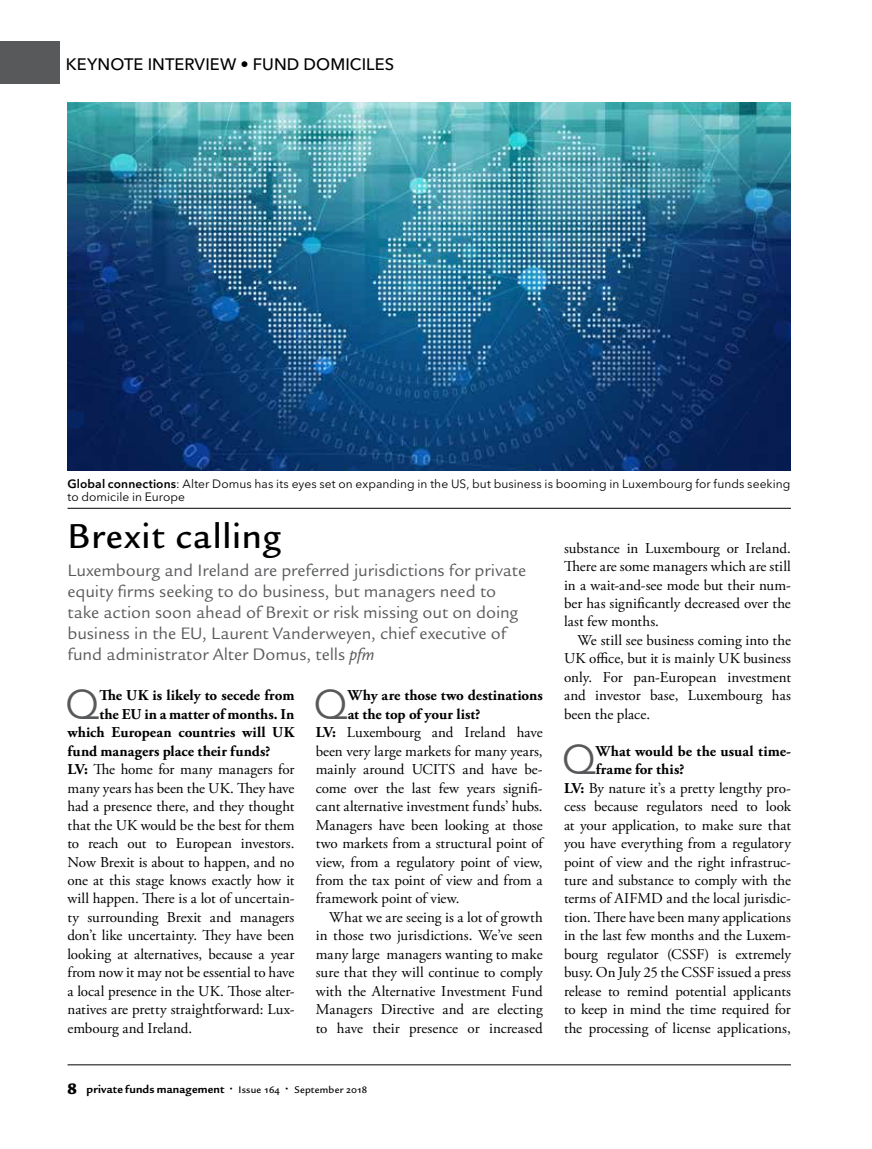
<style>
.page{position:relative;width:872px;height:1149px;background:#fff}
.page>*{position:absolute;margin:0;border:0;box-sizing:border-box;transform-origin:0 0}
.t1{font:41.1px "Avenir Next LT Pro";color:#58595b}
.t2{font:500 37.5px "Legacy Sans ITC Std";letter-spacing:.03em;color:#000}
.t3{font:18px/21px "Legacy Sans ITC Std";color:#58595b}
.t4{font:500 16.5px "Avenir Next LT Pro";letter-spacing:.005em;color:#000}
.t5{font:15px/18.5px "Adobe Garamond Pro";color:#000;text-align:justify}
.t6{font:700 15px "Adobe Garamond Pro";letter-spacing:.005em;color:#000}
.t7{font:12px/13.5px "Avenir Next LT Pro";letter-spacing:.005em;color:#000}
.t8{font:700 12px "Legacy Sans ITC Std";letter-spacing:.015em;color:#000}
.s1{font-weight:600}
.s2{font-style:italic}
.s3{font-weight:700}
.s4{font-weight:900;font-size:16.5px}
.s5{font-weight:500;font-size:7.5px}
.s6{font-weight:500;font-size:10.5px}
</style>
<div class="page">
<hr style="left:67px;top:1064px;width:724px;height:1px;background:#000">
<div style="left:0;top:41px;width:59px;height:43px;background:#58595b"></div>
<img style="left:68px;top:102px;width:723px;height:368px">
<hr style="left:67px;top:508px;width:724px;height:1px;background:#000">
<p class="t4" style="left:66px;top:54px;width:178px">GUEST COMMENTARY</p>
<p class="t4" style="left:66px;top:54px;width:330px">KEYNOTE INTERVIEW • FUND DOMICILES</p>
<p class="t7" style="left:67px;top:477px;width:724px"><span class="s1">Global connections</span>: Alter Domus has its eyes set on expanding in the US, but business is booming in Luxembourg for funds seeking to domicile in Europe</p>
<h2 class="t2" style="left:67px;top:515px;width:215px">Brexit calling</h2>
<p class="t3" style="left:67px;top:560px;width:460px">Luxembourg and Ireland are preferred jurisdictions for private equity firms seeking to do business, but managers need to take action soon ahead of Brexit or risk missing out on doing business in the EU, Laurent Vanderweyen, chief executive of fund administrator Alter Domus, tells <span class="s2">pfm</span></p>
<h1 class="t1" style="left:65px;top:679px;width:36px">Q</h1>
<p class="t6" style="left:99px;top:686px;width:196px">The UK is likely to secede from</p>
<p class="t6" style="left:99px;top:705px;width:196px">the EU in a matter of months. In</p>
<p class="t6" style="left:67px;top:723px;width:228px">which European countries will UK</p>
<p class="t6" style="left:67px;top:742px;width:205px">fund managers place their funds?</p>
<p class="t5" style="left:67px;top:760px;width:228px"><span class="s3">LV:</span> The home for many managers for</p>
<p class="t5" style="left:67px;top:779px;width:228px">many years has been the UK. They have</p>
<p class="t5" style="left:67px;top:797px;width:228px">had a presence there, and they thought</p>
<p class="t5" style="left:67px;top:815px;width:228px">that the UK would be the best for them</p>
<p class="t5" style="left:67px;top:834px;width:228px">to reach out to European investors.</p>
<p class="t5" style="left:67px;top:852px;width:228px">Now Brexit is about to happen, and no</p>
<p class="t5" style="left:67px;top:871px;width:228px">one at this stage knows exactly how it</p>
<p class="t5" style="left:67px;top:889px;width:228px">will happen. There is a lot of uncertain-</p>
<p class="t5" style="left:67px;top:908px;width:228px">ty surrounding Brexit and managers</p>
<p class="t5" style="left:67px;top:926px;width:228px">don’t like uncertainty. They have been</p>
<p class="t5" style="left:67px;top:945px;width:228px">looking at alternatives, because a year</p>
<p class="t5" style="left:67px;top:963px;width:228px">from now it may not be essential to have</p>
<p class="t5" style="left:67px;top:982px;width:228px">a local presence in the UK. Those alter-</p>
<p class="t5" style="left:67px;top:1000px;width:228px">natives are pretty straightforward: Lux-</p>
<p class="t5" style="left:67px;top:1018px;width:126px">embourg and Ireland.</p>
<h1 class="t1" style="left:313px;top:679px;width:36px">Q</h1>
<p class="t6" style="left:348px;top:686px;width:196px">Why are those two destinations</p>
<p class="t6" style="left:348px;top:705px;width:134px">at the top of your list?</p>
<p class="t5" style="left:316px;top:723px;width:228px"><span class="s3">LV:</span> Luxembourg and Ireland have</p>
<p class="t5" style="left:316px;top:742px;width:228px">been very large markets for many years,</p>
<p class="t5" style="left:316px;top:760px;width:228px">mainly around UCITS and have be-</p>
<p class="t5" style="left:316px;top:779px;width:228px">come over the last few years signifi-</p>
<p class="t5" style="left:316px;top:797px;width:228px">cant alternative investment funds’ hubs.</p>
<p class="t5" style="left:316px;top:815px;width:228px">Managers have been looking at those</p>
<p class="t5" style="left:316px;top:834px;width:228px">two markets from a structural point of</p>
<p class="t5" style="left:316px;top:852px;width:228px">view, from a regulatory point of view,</p>
<p class="t5" style="left:316px;top:871px;width:228px">from the tax point of view and from a</p>
<p class="t5" style="left:316px;top:889px;width:145px">framework point of view.</p>
<p class="t5" style="left:329px;top:908px;width:215px">What we are seeing is a lot of growth</p>
<p class="t5" style="left:316px;top:926px;width:228px">in those two jurisdictions. We’ve seen</p>
<p class="t5" style="left:316px;top:945px;width:228px">many large managers wanting to make</p>
<p class="t5" style="left:316px;top:963px;width:228px">sure that they will continue to comply</p>
<p class="t5" style="left:316px;top:982px;width:228px">with the Alternative Investment Fund</p>
<p class="t5" style="left:316px;top:1000px;width:228px">Managers Directive and are electing</p>
<p class="t5" style="left:316px;top:1018px;width:228px">to have their presence or increased</p>
<p class="t8" style="left:67px;top:1081px;width:301px"><span class="s4">8</span> private funds management <span class="s5">•</span> <span class="s6">Issue 164</span> <span class="s5">•</span> <span class="s6">September 2018</span></p>
<p class="t5" style="left:564px;top:539px;width:228px">substance in Luxembourg or Ireland.<br>There are some managers which are still in a wait-and-see mode but their num&shy;ber has significantly decreased over the last few months.</p>
<p class="t5" style="left:564px;top:631px;width:228px;text-indent:14px">We still see business coming into the UK office, but it is mainly UK business only. For pan-European investment and investor base, Luxembourg has been the place.</p>
<h1 class="t1" style="left:561px;top:735px;width:36px">Q</h1>
<p class="t6" style="left:596px;top:742px;width:196px">What would be the usual time-</p>
<p class="t6" style="left:596px;top:760px;width:90px">frame for this?</p>
<p class="t5" style="left:564px;top:779px;width:228px"><span class="s3">LV:</span> By nature it’s a pretty lengthy pro-</p>
<p class="t5" style="left:564px;top:797px;width:228px">cess because regulators need to look</p>
<p class="t5" style="left:564px;top:815px;width:228px">at your application, to make sure that</p>
<p class="t5" style="left:564px;top:834px;width:228px">you have everything from a regulatory</p>
<p class="t5" style="left:564px;top:852px;width:228px">point of view and the right infrastruc-</p>
<p class="t5" style="left:564px;top:871px;width:228px">ture and substance to comply with the</p>
<p class="t5" style="left:564px;top:889px;width:228px">terms of AIFMD and the local jurisdic-</p>
<p class="t5" style="left:564px;top:908px;width:228px">tion. There have been many applications</p>
<p class="t5" style="left:564px;top:926px;width:228px">in the last few months and the Luxem-</p>
<p class="t5" style="left:564px;top:945px;width:228px">bourg regulator (CSSF) is extremely</p>
<p class="t5" style="left:564px;top:963px;width:228px">busy. On July 25 the CSSF issued a press</p>
<p class="t5" style="left:564px;top:982px;width:228px">release to remind potential applicants</p>
<p class="t5" style="left:564px;top:1000px;width:228px">to keep in mind the time required for</p>
<p class="t5" style="left:564px;top:1018px;width:228px">the processing of license applications,</p>
</div>
